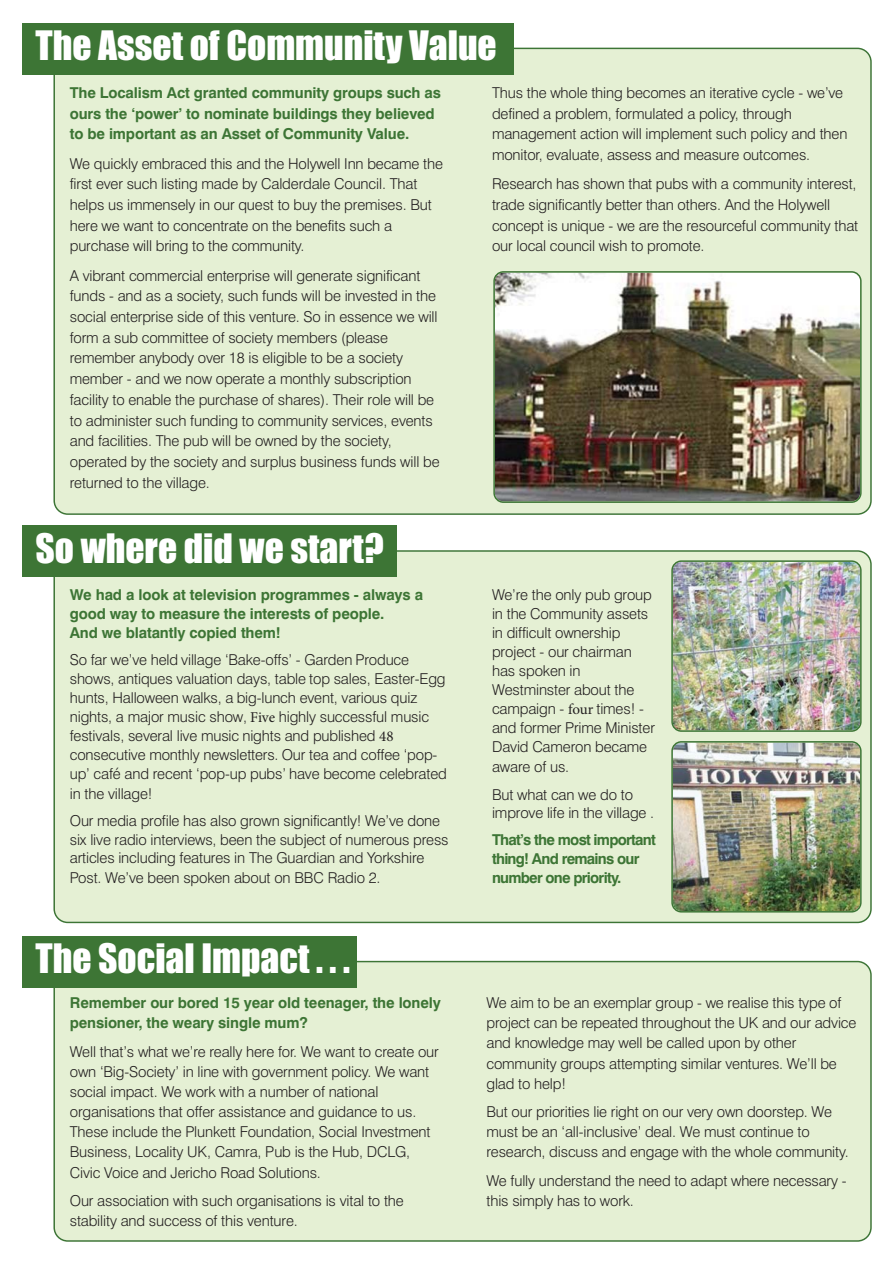
<style>
.page{position:relative;width:893px;height:1263px;background:#fff}
.page>*{position:absolute;margin:0;border:0;box-sizing:border-box;transform-origin:0 0}
.t1{font:37.5px "Impact";color:#fff}
.t2{font:300 15px/20.7px "Swiss 721 BT";letter-spacing:-.01em;color:#231f20}
.t3{font:700 15px/20.7px "Swiss 721 BT";letter-spacing:-.01em;color:#3d7535}
.t4{font:700 15px/18.9px "Swiss 721 BT";letter-spacing:-.05em;color:#3d7535}
.s1{font-family:"Minion Pro";font-weight:400}
</style>
<div class="page">
<div style="left:53px;top:48px;width:819px;height:467px;background:#e5f0d4"></div>
<div style="left:22px;top:23px;width:492px;height:51px;background:#3d7535"></div>
<div style="left:53px;top:550px;width:819px;height:373px;background:#e5f0d4"></div>
<div style="left:22px;top:525px;width:374px;height:52px;background:#3d7535"></div>
<img style="left:671px;top:560px;width:191px;height:172px">
<img style="left:493px;top:271px;width:369px;height:232px">
<img style="left:671px;top:741px;width:191px;height:171px">
<div style="left:53px;top:961px;width:819px;height:281px;background:#e5f0d4"></div>
<div style="left:22px;top:936px;width:335px;height:51px;background:#3d7535"></div>
<h1 class="t1" style="left:36px;top:33px;width:463px">The Asset of Community Value</h1>
<p class="t3" style="left:70px;top:84px;width:373px">The Localism Act granted community groups such as ours the ‘power’ to nominate buildings they believed to be important as an Asset of Community Value.</p>
<p class="t2" style="left:70px;top:154px;width:375px">We quickly embraced this and the Holywell Inn became the first ever such listing made by Calderdale Council. That helps us immensely in our quest to buy the premises. But here we want to concentrate on the benefits such a purchase will bring to the community.</p>
<p class="t2" style="left:70px;top:266px;width:371px">A vibrant commercial enterprise will generate significant funds - and as a society, such funds will be invested in the social enterprise side of this venture. So in essence we will form a sub committee of society members (please remember anybody over 18 is eligible to be a society member - and we now operate a monthly subscription facility to enable the purchase of shares). Their role will be to administer such funding to community services, events and facilities. The pub will be owned by the society, operated by the society and surplus business funds will be returned to the village.</p>
<h1 class="t1" style="left:36px;top:536px;width:350px">So where did we start?</h1>
<p class="t3" style="left:70px;top:587px;width:355px;line-height:18.9px">We had a look at television programmes - always a good way to measure the interests of people.<br>And we blatantly copied them!</p>
<p class="t2" style="left:70px;top:651px;width:379px;line-height:19.2px">So far we’ve held village ‘Bake-offs’ - Garden Produce shows, antiques valuation days, table top sales, Easter-Egg hunts, Halloween walks, a big-lunch event, various quiz nights, a major music show, <span class="s1">Five</span> highly successful music festivals, several live music nights and published <span class="s1">48 </span>consecutive monthly newsletters. Our tea and coffee ‘pop&shy;up’ café and recent ‘pop-up pubs’ have become celebrated in the village!</p>
<p class="t2" style="left:70px;top:812px;width:380px;line-height:19px">Our media profile has also grown significantly! We’ve done six live radio interviews, been the subject of numerous press articles including features in The Guardian and Yorkshire Post. We’ve been spoken about on BBC Radio 2.</p>
<h1 class="t1" style="left:36px;top:946px;width:316px">The Social Impact . . .</h1>
<p class="t3" style="left:70px;top:994px;width:373px;line-height:20.1px">Remember our bored 15 year old teenager, the lonely pensioner, the weary single mum?</p>
<p class="t2" style="left:70px;top:1043px;width:371px;line-height:20.1px">Well that’s what we’re really here for. We want to create our own ‘Big-Society’ in line with government policy. We want social impact. We work with a number of national organisations that offer assistance and guidance to us.<br>These include the Plunkett Foundation, Social Investment Business, Locality UK, Camra, Pub is the Hub, DCLG, Civic Voice and Jericho Road Solutions.</p>
<p class="t2" style="left:70px;top:1192px;width:336px;line-height:20.1px">Our association with such organisations is vital to the stability and success of this venture.</p>
<p class="t2" style="left:492px;top:84px;width:357px">Thus the whole thing becomes an iterative cycle - we’ve defined a problem, formulated a policy, through management action will implement such policy and then monitor, evaluate, assess and measure outcomes.</p>
<p class="t2" style="left:492px;top:175px;width:368px">Research has shown that pubs with a community interest, trade significantly better than others. And the Holywell concept is unique - we are the resourceful community that our local council wish to promote.</p>
<p class="t2" style="left:492px;top:586px;width:164px;line-height:19.2px">We’re the only pub group in the Community assets in difficult ownership project - our chairman has spoken in<br>Westminster about the campaign - <span class="s1">four</span> times! - and former Prime Minister<br>David Cameron became aware of us.</p>
<p class="t2" style="left:492px;top:787px;width:164px;line-height:18.1px">But what can we do to improve life in the village .</p>
<p class="t4" style="left:492px;top:832px;width:165px">That’s the most important thing! And remains our number one priority.</p>
<p class="t2" style="left:486px;top:994px;width:372px;line-height:20.1px">We aim to be an exemplar group - we realise this type of project can be repeated throughout the UK and our advice and knowledge may well be called upon by other community groups attempting similar ventures. We’ll be glad to help!</p>
<p class="t2" style="left:486px;top:1103px;width:364px;line-height:20.1px">But our priorities lie right on our very own doorstep. We must be an ‘all-inclusive’ deal. We must continue to research, discuss and engage with the whole community.</p>
<p class="t2" style="left:486px;top:1172px;width:362px;line-height:20.1px">We fully understand the need to adapt where necessary - this simply has to work.</p>
</div>
